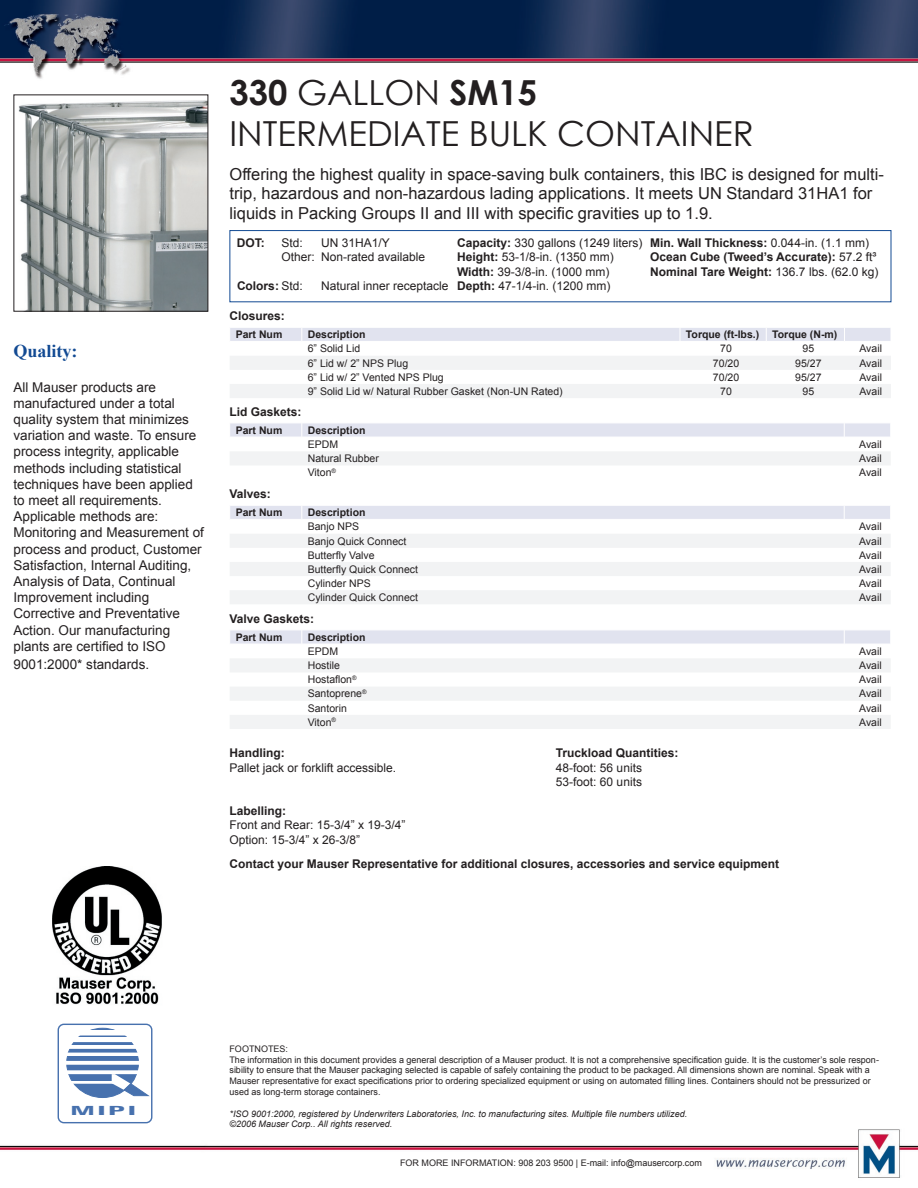
<style>
.page{position:relative;width:918px;height:1188px;background:#fff}
.page>*{position:absolute;margin:0;border:0;box-sizing:border-box;transform-origin:0 0}
.t1{font:34.5px/41.4px "Century Gothic";color:#231f20}
.t2{font:700 18px "Times New Roman";color:#124a93}
.t3{font:16.5px/19.8px "Arial";color:#231f20}
.t4{font:13.5px/16.2px "Arial";color:#231f20}
.t5{font:700 condensed 13.2px "Univers";color:#4771ae;scale:2.59 1}
.t6{font:700 12px/14.4px "Arial";color:#231f20}
.t7{font:12px/14.4px "Arial";color:#231f20}
.t8{font:10.5px "Arial";color:#231f20}
.t9{font:700 10.5px "Arial";color:#231f20}
.t10{font:9px/10.8px "Arial";color:#231f20}
.t11{font:italic 9px/10.8px "Arial";color:#231f20}
.s1{font-weight:700}
.s2{font-weight:400}
</style>
<div class="page">
<img style="left:0;top:0;width:918px;height:1178px">
<div style="left:230px;top:230px;width:661px;height:72px;border:1px solid #124a93"></div>
<svg style="left:67px;top:1028px;width:71px;height:70px;fill:#4771ae"></svg>
<div style="left:67px;top:1028px;width:72px;height:70px;border:1px solid #4771ae;border-radius:50%"></div>
<div style="left:58px;top:1024px;width:94px;height:99px;border:1px solid #4771ae;border-radius:6px"></div>
<svg style="left:112px;top:1074px;width:38px;height:22px"></svg>
<hr style="left:71px;top:1038px;width:69px;height:4px;background:#fff">
<div style="left:67px;top:1045px;width:78px;height:4px;border:1px solid #fff"></div>
<img style="left:52px;top:866px;width:111px;height:140px">
<img style="left:16px;top:96px;width:190px;height:214px">
<div style="left:14px;top:94px;width:194px;height:218px;border:1px solid #231f20"></div>
<svg style="left:230px;top:356px;width:661px;height:42px"></svg>
<svg style="left:229px;top:327px;width:663px;height:14px;background:#e3e5f0"></svg>
<hr style="left:230px;top:341px;width:72px;height:1px;background:#fff">
<hr style="left:302px;top:341px;width:378px;height:1px;background:#fff">
<hr style="left:680px;top:341px;width:86px;height:1px;background:#fff">
<hr style="left:766px;top:341px;width:79px;height:1px;background:#fff">
<hr style="left:845px;top:341px;width:46px;height:1px;background:#fff">
<div style="left:230px;top:451px;width:661px;height:14px;background:#f2f3f4"></div>
<svg style="left:229px;top:423px;width:662px;height:14px;background:#e2e4f0"></svg>
<hr style="left:230px;top:437px;width:72px;height:1px;background:#fff">
<hr style="left:302px;top:437px;width:542px;height:1px;background:#fff">
<hr style="left:844px;top:437px;width:47px;height:1px;background:#fff">
<svg style="left:230px;top:534px;width:661px;height:70px;fill:#f2f3f4"></svg>
<svg style="left:229px;top:505px;width:662px;height:14px;background:#e3e4f0"></svg>
<hr style="left:230px;top:519px;width:72px;height:1px;background:#fff">
<hr style="left:302px;top:519px;width:542px;height:1px;background:#fff">
<hr style="left:844px;top:519px;width:47px;height:1px;background:#fff">
<svg style="left:230px;top:658px;width:661px;height:71px;fill:#f2f3f4"></svg>
<svg style="left:229px;top:630px;width:662px;height:14px;background:#e2e4f0"></svg>
<hr style="left:230px;top:644px;width:72px;height:1px;background:#fff">
<hr style="left:302px;top:644px;width:542px;height:1px;background:#fff">
<hr style="left:844px;top:644px;width:47px;height:1px;background:#fff">
<h2 class="t2" style="left:14px;top:339px;width:66px">Quality:</h2>
<p class="t4" style="left:14px;top:379px;width:192px">All Mauser products are manufactured under a total quality system that minimizes variation and waste. To ensure process integrity, applicable methods including statistical techniques have been applied to meet all requirements.<br>Applicable methods are:<br>Monitoring and Measurement of process and product, Customer<br>Satisfaction, Internal Auditing,<br>Analysis of Data, Continual<br>Improvement including<br>Corrective and Preventative<br>Action. Our manufacturing plants are certified to ISO</p>
<h3 class="t4" style="left:14px;top:656px;width:137px">9001:2000* standards.</h3>
<h1 class="t1" style="left:230px;top:71px;width:526px"><span class="s1">330</span> GALLON <span class="s1">SM15<br></span>INTERMEDIATE BULK CONTAINER</h1>
<p class="t3" style="left:230px;top:164px;width:656px">Offering the highest quality in space-saving bulk containers, this IBC is designed for multi&shy;trip, hazardous and non-hazardous lading applications. It meets UN Standard 31HA1 for liquids in Packing Groups II and III with specific gravities up to 1.9.</p>
<h3 class="t7" style="left:281px;top:236px;width:35px">Std:<br>Other:</h3>
<h3 class="t6" style="left:237px;top:236px;width:29px">DOT:</h3>
<h3 class="t6" style="left:237px;top:279px;width:67px">Colors: <span class="s2">Std:</span></h3>
<h3 class="t6" style="left:229px;top:309px;width:57px">Closures:</h3>
<h3 class="t7" style="left:321px;top:236px;width:106px">UN 31HA1/Y<br>Non-rated available</h3>
<h3 class="t7" style="left:321px;top:279px;width:129px">Natural inner receptacle</h3>
<h3 class="t7" style="left:457px;top:236px;width:187px"><span class="s1">Capacity:</span> 330 gallons (1249 liters)<br><span class="s1">Height:</span> 53-1/8-in. (1350 mm)<br><span class="s1">Width:</span> 39-3/8-in. (1000 mm)<br><span class="s1">Depth:</span> 47-1/4-in. (1200 mm)</h3>
<h3 class="t6" style="left:650px;top:236px;width:230px">Min. Wall Thickness: <span class="s2">0.044-in. (1.1 mm)<br></span>Ocean Cube (Tweed’s Accurate): <span class="s2">57.2 ft³<br></span>Nominal Tare Weight: <span class="s2">136.7 lbs. (62.0 kg)</span></h3>
<p class="t9" style="left:236px;top:328px;width:48px">Part Num</p>
<p class="t9" style="left:308px;top:328px;width:59px">Description</p>
<p class="t9" style="left:686px;top:328px;width:153px">Torque (ft-lbs.) Torque (N-m)</p>
<p class="t8" style="left:308px;top:342px;width:54px">6” Solid Lid</p>
<p class="t8" style="left:720px;top:342px;width:13px">70</p>
<p class="t8" style="left:803px;top:342px;width:13px">95</p>
<p class="t8" style="left:859px;top:342px;width:24px">Avail</p>
<p class="t8" style="left:308px;top:356px;width:102px">6” Lid w/ 2” NPS Plug</p>
<p class="t8" style="left:713px;top:356px;width:28px">70/20</p>
<p class="t8" style="left:795px;top:356px;width:28px">95/27</p>
<p class="t8" style="left:859px;top:356px;width:24px">Avail</p>
<p class="t8" style="left:308px;top:370px;width:137px">6” Lid w/ 2” Vented NPS Plug</p>
<p class="t8" style="left:713px;top:370px;width:28px">70/20</p>
<p class="t8" style="left:795px;top:370px;width:28px">95/27</p>
<p class="t8" style="left:859px;top:370px;width:24px">Avail</p>
<p class="t8" style="left:308px;top:384px;width:256px">9” Solid Lid w/ Natural Rubber Gasket (Non-UN Rated)</p>
<p class="t8" style="left:720px;top:384px;width:13px">70</p>
<p class="t8" style="left:803px;top:384px;width:13px">95</p>
<p class="t8" style="left:859px;top:384px;width:24px">Avail</p>
<h3 class="t6" style="left:229px;top:405px;width:74px">Lid Gaskets:</h3>
<p class="t9" style="left:236px;top:423px;width:48px">Part Num</p>
<p class="t9" style="left:308px;top:423px;width:59px">Description</p>
<p class="t8" style="left:308px;top:438px;width:32px">EPDM</p>
<p class="t8" style="left:859px;top:438px;width:24px">Avail</p>
<p class="t8" style="left:308px;top:452px;width:73px">Natural Rubber</p>
<p class="t8" style="left:859px;top:452px;width:24px">Avail</p>
<p class="t8" style="left:308px;top:466px;width:30px">Viton<sup>®</sup></p>
<p class="t8" style="left:859px;top:466px;width:24px">Avail</p>
<p class="t9" style="left:236px;top:506px;width:48px">Part Num</p>
<p class="t9" style="left:308px;top:506px;width:59px">Description</p>
<p class="t8" style="left:308px;top:520px;width:53px">Banjo NPS</p>
<p class="t8" style="left:859px;top:520px;width:24px">Avail</p>
<p class="t8" style="left:308px;top:534px;width:100px">Banjo Quick Connect</p>
<p class="t8" style="left:859px;top:534px;width:24px">Avail</p>
<p class="t8" style="left:308px;top:548px;width:68px">Butterfly Valve</p>
<p class="t8" style="left:859px;top:548px;width:24px">Avail</p>
<p class="t8" style="left:308px;top:562px;width:112px">Butterfly Quick Connect</p>
<p class="t8" style="left:859px;top:562px;width:24px">Avail</p>
<p class="t8" style="left:308px;top:576px;width:65px">Cylinder NPS</p>
<p class="t8" style="left:859px;top:576px;width:24px">Avail</p>
<p class="t8" style="left:308px;top:591px;width:112px">Cylinder Quick Connect</p>
<p class="t8" style="left:859px;top:591px;width:24px">Avail</p>
<p class="t9" style="left:236px;top:630px;width:48px">Part Num</p>
<p class="t9" style="left:308px;top:630px;width:59px">Description</p>
<p class="t8" style="left:308px;top:645px;width:32px">EPDM</p>
<p class="t8" style="left:859px;top:645px;width:24px">Avail</p>
<p class="t8" style="left:308px;top:659px;width:34px">Hostile</p>
<p class="t8" style="left:859px;top:659px;width:24px">Avail</p>
<p class="t8" style="left:308px;top:673px;width:50px">Hostaflon<sup>®</sup></p>
<p class="t8" style="left:859px;top:673px;width:24px">Avail</p>
<p class="t8" style="left:308px;top:687px;width:60px">Santoprene<sup>®</sup></p>
<p class="t8" style="left:859px;top:687px;width:24px">Avail</p>
<p class="t8" style="left:308px;top:701px;width:41px">Santorin</p>
<p class="t8" style="left:859px;top:701px;width:24px">Avail</p>
<p class="t8" style="left:308px;top:715px;width:30px">Viton<sup>®</sup></p>
<p class="t8" style="left:859px;top:715px;width:24px">Avail</p>
<h3 class="t6" style="left:229px;top:487px;width:43px">Valves:</h3>
<h3 class="t6" style="left:229px;top:612px;width:86px">Valve Gaskets:</h3>
<h3 class="t6" style="left:230px;top:746px;width:57px">Handling:</h3>
<h3 class="t7" style="left:230px;top:760px;width:168px">Pallet jack or forklift accessible.</h3>
<h3 class="t6" style="left:230px;top:804px;width:58px">Labelling:</h3>
<h3 class="t7" style="left:230px;top:818px;width:178px">Front and Rear: 15-3/4” x 19-3/4”<br>Option: 15-3/4” x 26-3/8”</h3>
<h3 class="t6" style="left:556px;top:746px;width:124px">Truckload Quantities:</h3>
<h3 class="t7" style="left:556px;top:760px;width:88px">48-foot: 56 units<br>53-foot: 60 units</h3>
<h3 class="t6" style="left:230px;top:857px;width:551px">Contact your Mauser Representative for additional closures, accessories and service equipment</h3>
<h3 class="t5" style="left:70px;top:1102px;width:27px">MIPI</h3>
<p class="t10" style="left:230px;top:1043px;width:651px">FOOTNOTES:<br>The information in this document provides a general description of a Mauser product. It is not a comprehensive specification guide. It is the customer’s sole respon&shy;sibility to ensure that the Mauser packaging selected is capable of safely containing the product to be packaged. All dimensions shown are nominal. Speak with a Mauser representative for exact specifications prior to ordering specialized equipment or using on automated filling lines. Containers should not be pressurized or used as long-term storage containers.</p>
<p class="t11" style="left:230px;top:1108px;width:459px">*ISO 9001:2000, registered by Underwriters Laboratories, Inc. to manufacturing sites. Multiple file numbers utilized. ©2006 Mauser Corp.. All rights reserved.</p>
<p class="t10" style="left:400px;top:1158px;width:303px">FOR MORE INFORMATION: 908 203 9500 | E-mail: info@mausercorp.com</p>
</div>
